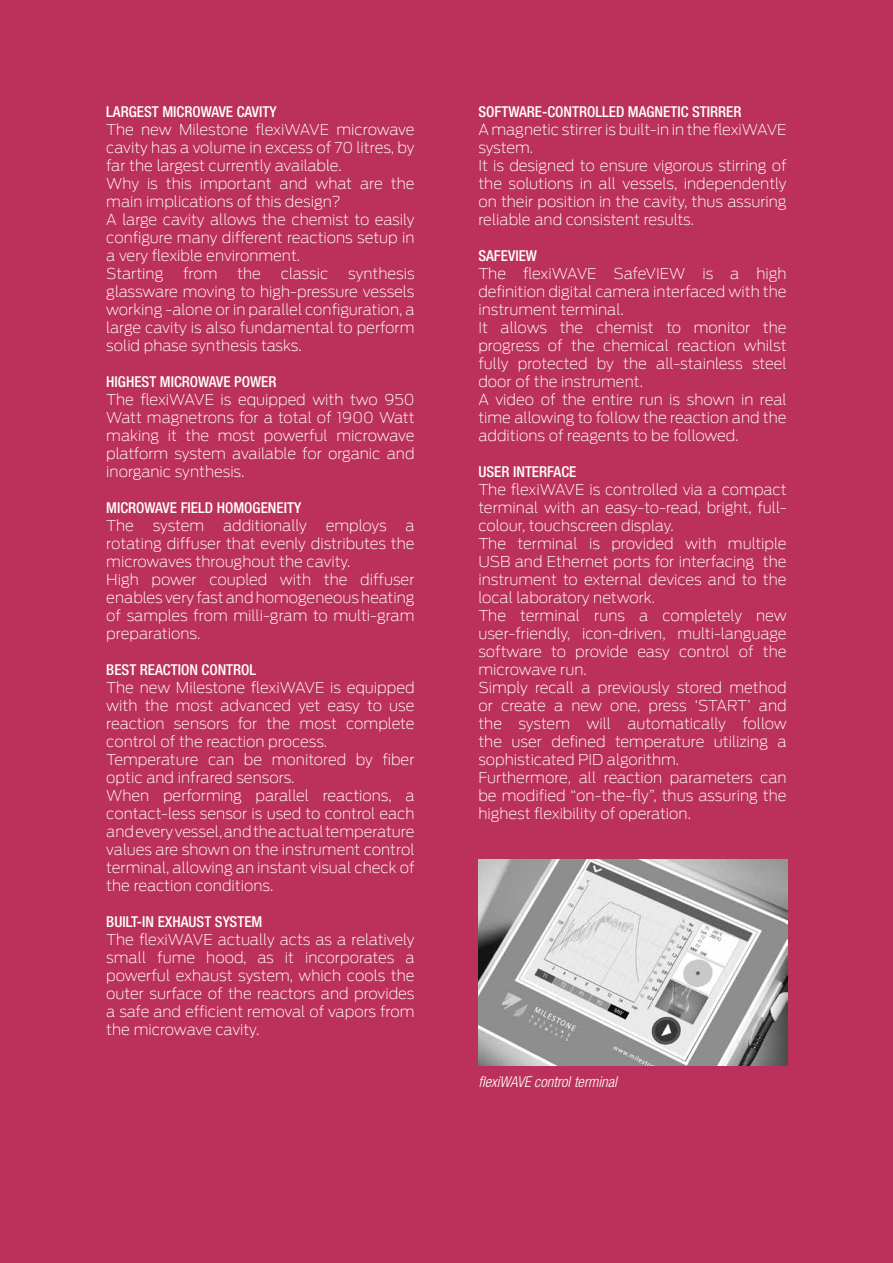
<style>
.page{position:relative;width:893px;height:1263px;background:#bb315b}
.page>*{position:absolute;margin:0;border:0;box-sizing:border-box;transform-origin:0 0}
.t1{font:200 15px/18px "Antenna";color:#fff}
.t2{font:500 condensed 15px "Helvetica Neue LT Std";color:#fff}
.t3{font:italic 300 condensed 15px "Helvetica Neue LT Std";color:#fff}
</style>
<div class="page">
<img style="left:478px;top:859px;width:309px;height:206px">
<p class="t2" style="left:106px;top:103px;width:172px">LARGEST MICROWAVE CAVITY</p>
<p class="t1" style="left:106px;top:121px;width:310px">The new Milestone flexiWAVE microwave cavity has a volume in excess of 70 litres, by far the largest currently available.<br>Why is this important and what are the main implications of this design?<br>A large cavity allows the chemist to easily configure many different reactions setup in a very flexible environment.<br>Starting</p>
<p class="t1" style="left:106px;top:265px;width:310px;text-align:justify;text-indent:242px">synthesis glassware moving to high-pressure vessels working -alone or in parallel configuration, a large cavity is also fundamental to perform solid phase synthesis tasks.</p>
<p class="t2" style="left:106px;top:373px;width:172px">HIGHEST MICROWAVE POWER</p>
<p class="t1" style="left:106px;top:391px;width:310px;text-align:justify">The flexiWAVE is equipped with two 950<br>Watt magnetrons for a total of 1900 Watt making it the most powerful microwave platform system available for organic and inorganic synthesis.</p>
<p class="t2" style="left:106px;top:499px;width:196px">MICROWAVE FIELD HOMOGENEITY</p>
<p class="t1" style="left:106px;top:517px;width:29px">The</p>
<p class="t1" style="left:153px;top:517px;width:53px">system</p>
<p class="t1" style="left:183px;top:265px;width:36px">from</p>
<p class="t1" style="left:237px;top:265px;width:25px">the</p>
<p class="t1" style="left:281px;top:265px;width:49px">classic</p>
<p class="t1" style="left:106px;top:517px;width:310px;text-indent:117px">additionally employs a rotating diffuser that evenly distributes the microwaves throughout the cavity.<br>High power coupled with the diffuser enables very fast and homogeneous heating of samples from milli-gram to multi-gram preparations.</p>
<p class="t2" style="left:106px;top:661px;width:151px">BEST REACTION CONTROL</p>
<p class="t1" style="left:106px;top:679px;width:310px">The new Milestone flexiWAVE is equipped with the most advanced yet easy to use reaction sensors for the most complete control of the reaction process.<br>Temperature can be monitored by fiber optic and infrared sensors.<br>When performing parallel reactions, a contact-less sensor is used to control each and every vessel, and the actual temperature values are shown on the instrument control terminal, allowing an instant visual check of the reaction conditions.</p>
<p class="t2" style="left:106px;top:913px;width:158px">BUILT-IN EXHAUST SYSTEM</p>
<p class="t1" style="left:106px;top:931px;width:310px;text-align:justify">The flexiWAVE actually acts as a relatively small fume hood, as it incorporates a powerful exhaust system, which cools the outer surface of the reactors and provides a safe and efficient removal of vapors from the microwave cavity.</p>
<p class="t2" style="left:478px;top:103px;width:265px">SOFTWARE-CONTROLLED MAGNETIC STIRRER</p>
<p class="t1" style="left:478px;top:121px;width:310px">A magnetic stirrer is built-in in the flexiWAVE system.<br>It is designed to ensure vigorous stirring of the solutions in all vessels, independently on their position in the cavity, thus assuring reliable and consistent results.</p>
<p class="t2" style="left:478px;top:247px;width:60px">SAFEVIEW</p>
<p class="t1" style="left:478px;top:265px;width:310px">The flexiWAVE SafeVIEW is a high definition digital camera interfaced with the instrument terminal.<br>It allows the chemist to monitor the progress of the chemical reaction whilst fully protected by the all-stainless steel door of the instrument.<br>A video of the entire run is shown in real time allowing to follow the reaction and the additions of reagents to be followed.</p>
<p class="t2" style="left:478px;top:463px;width:100px">USER INTERFACE</p>
<p class="t1" style="left:478px;top:481px;width:310px">The flexiWAVE is controlled via a compact terminal with an easy-to-read, bright, full&shy;colour, touchscreen display.<br>The terminal is provided with multiple USB and Ethernet ports for interfacing the instrument to external devices and to the local laboratory network.<br>The terminal runs a completely new user-friendly, icon-driven, multi-language software to provide easy control of the microwave run.<br>Simply recall a previously stored method or create a new one, press ‘START’ and the system will automatically follow the user defined temperature utilizing a sophisticated PID algorithm.<br>Furthermore, all reaction parameters can be modified “on-the-fly”, thus assuring the highest flexibility of operation.</p>
<p class="t3" style="left:478px;top:1072px;width:140px">flexiWAVE control terminal</p>
</div>
